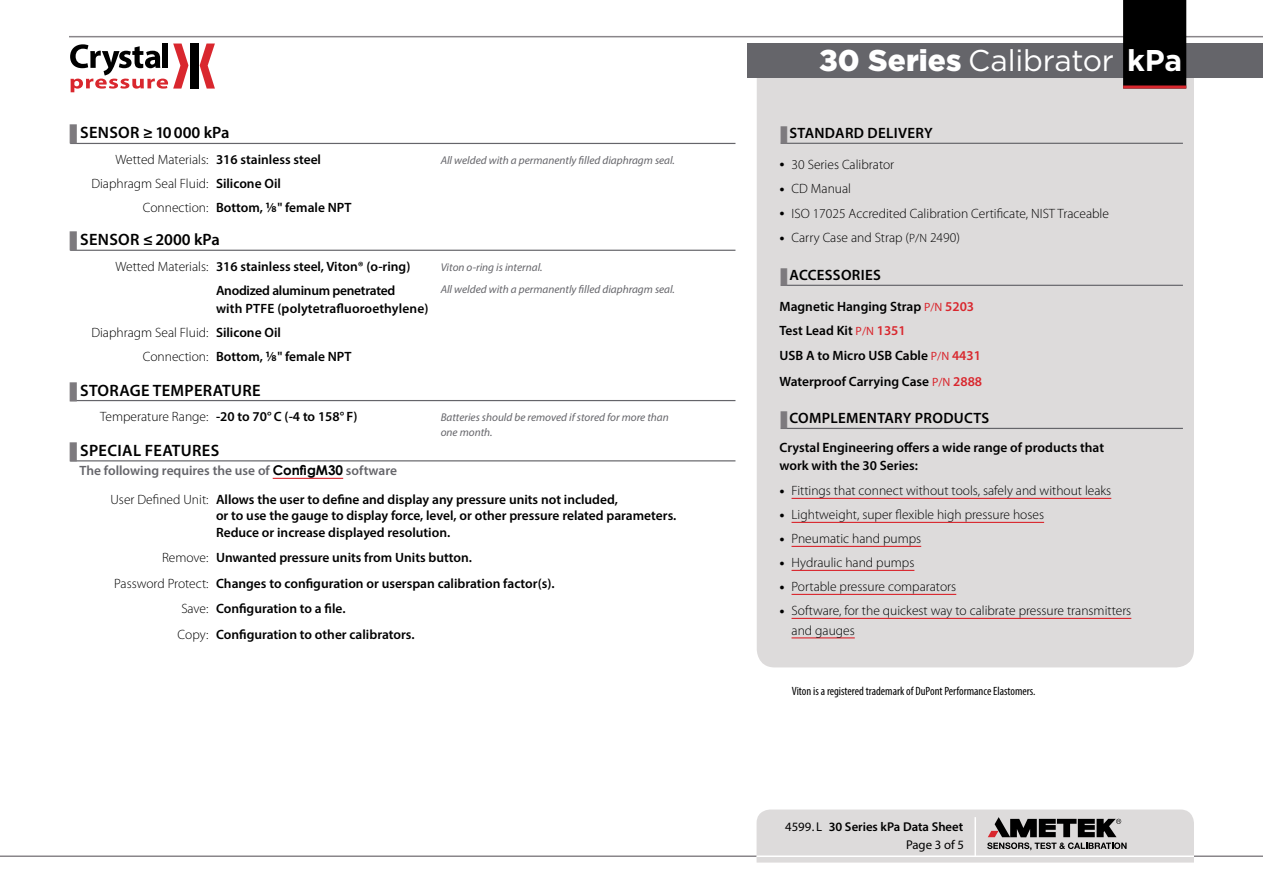
<style>
.page{position:relative;width:1263px;height:893px;background:#fff}
.page>*{position:absolute;margin:0;border:0;box-sizing:border-box;transform-origin:0 0}
.t1{font:30px "Gotham";letter-spacing:-.01em;color:#fff}
.t2{font:600 16.5px "Myriad Pro";letter-spacing:.02em;color:#000}
.t3{font:600 15px "Myriad Pro";letter-spacing:.02em;color:#000}
.t4{font:600 13.5px/24.9px "Myriad Pro";color:#000}
.t5{font:300 13.5px/24px "Myriad Pro";color:#000}
.t6{font:600 13.5px/24px "Myriad Pro";letter-spacing:-.02em;color:#000}
.t7{font:600 12.75px/18.5px "Myriad Pro";color:#000;text-align:right}
.t8{font:condensed 12px "Myriad Pro";color:#000}
.t9{font:italic 11.25px/22.5px "Myriad Pro";color:#65656a}
.s1{font-weight:700}
.s2{font-weight:600}
.s3{font-weight:300}
.s4{font-size:14.25px}
.s5{font-size:15px}
.s6{color:#65656a}
.s7{font-family:"Century Gothic";font-weight:700}
.s8{font-weight:900}
.s9{font-size:21px}
.s10{font-size:12px}
.s11{font-weight:400;font-size:12px;color:#d9272e}
.s12{color:#d9272e}
.s13{font-weight:400}
</style>
<div class="page">
<hr style="left:0;top:855px;width:1263px;height:2px;background:#89868a">
<hr style="left:69px;top:36px;width:1194px;height:1px;background:#89868a">
<div style="left:190px;top:44px;width:8px;height:45px;background:#000"></div>
<svg style="left:200px;top:44px;width:15px;height:45px"></svg>
<svg style="left:70px;top:44px;width:118px;height:48px"></svg>
<svg style="left:756px;top:809px;width:438px;height:54px;background:#cccaca"></svg>
<hr style="left:70px;top:143px;width:665px;height:1px;background:#65656a">
<hr style="left:70px;top:250px;width:665px;height:1px;background:#65656a">
<hr style="left:70px;top:400px;width:665px;height:1px;background:#65656a">
<hr style="left:70px;top:460px;width:665px;height:1px;background:#65656a">
<hr style="left:273px;top:478px;width:70px;height:1px;background:#d9272e">
<div style="left:757px;top:78px;width:437px;height:589px;background:#dddbdb"></div>
<hr style="left:781px;top:143px;width:402px;height:1px;background:#65656a">
<hr style="left:781px;top:285px;width:402px;height:1px;background:#65656a">
<hr style="left:781px;top:428px;width:402px;height:1px;background:#65656a">
<hr style="left:791px;top:498px;width:320px;height:1px;background:#d9272e">
<hr style="left:791px;top:522px;width:253px;height:1px;background:#d9272e">
<hr style="left:791px;top:546px;width:130px;height:1px;background:#d9272e">
<hr style="left:791px;top:570px;width:123px;height:1px;background:#d9272e">
<hr style="left:791px;top:594px;width:165px;height:1px;background:#d9272e">
<hr style="left:791px;top:618px;width:340px;height:1px;background:#d9272e">
<hr style="left:791px;top:637px;width:64px;height:1px;background:#d9272e">
<div style="left:747px;top:44px;width:516px;height:34px;background:#65656a"></div>
<div style="left:1123px;top:0;width:63px;height:89px;background:#000"></div>
<hr style="left:1123px;top:86px;width:63px;height:3px;background:#d9272e">
<svg style="left:70px;top:249px;width:7px;height:2px"></svg>
<svg style="left:781px;top:126px;width:6px;height:18px"></svg>
<svg style="left:781px;top:268px;width:6px;height:17px"></svg>
<svg style="left:781px;top:412px;width:6px;height:16px"></svg>
<p class="t2" style="left:80px;top:122px;width:151px">SENSOR <span class="s1">≥</span> 10000 kPa</p>
<p class="t5" style="left:91px;top:147px;width:231px;text-indent:24px">Wetted Materials: <span class="s2">316 stainless steel<br></span>Diaphragm Seal Fluid: <span class="s2">Silicone Oil</span></p>
<p class="t4" style="left:143px;top:195px;width:210px"><span class="s3">Connection:</span> Bottom, <span class="s4">1</span>⁄<span class="s5">8</span>" female NPT</p>
<p class="t2" style="left:80px;top:229px;width:141px">SENSOR <span class="s1">≤</span> 2000 kPa</p>
<p class="t6" style="left:216px;top:254px;width:196px;text-indent:-101px"><span class="s3">Wetted Materials:</span> 316 stainless steel, Viton® (o-ring)<br>Anodized aluminum penetrated</p>
<p class="t4" style="left:216px;top:295px;width:214px">with PTFE (polytetrafluoroethylene)</p>
<p class="t5" style="left:91px;top:320px;width:191px">Diaphragm Seal Fluid: <span class="s2">Silicone Oil</span></p>
<p class="t4" style="left:143px;top:343px;width:210px"><span class="s3">Connection:</span> Bottom, <span class="s4">1</span>⁄<span class="s5">8</span>" female NPT</p>
<p class="t2" style="left:80px;top:379px;width:182px">STORAGE TEMPERATURE</p>
<p class="t4" style="left:100px;top:404px;width:259px"><span class="s3">Temperature Range:</span> -20 to 70° C (-4 to 158° F)</p>
<p class="t2" style="left:80px;top:440px;width:141px">SPECIAL FEATURES</p>
<p class="t4" style="left:111px;top:456px;width:509px;line-height:28.5px;text-indent:-31px"><span class="s6">The following requires the use of</span> <span class="s7">ConfigM30</span> <span class="s6">software<br></span><span class="s3">User Defined Unit:</span> Allows the user to define and display any pressure units not included,</p>
<p class="t4" style="left:216px;top:507px;width:462px;line-height:16.5px">or to use the gauge to display force, level, or other pressure related parameters.<br>Reduce or increase displayed resolution.</p>
<p class="t4" style="left:162px;top:545px;width:311px"><span class="s3">Remove:</span> Unwanted pressure units from Units button.</p>
<p class="t4" style="left:114px;top:570px;width:442px"><span class="s3">Password Protect:</span> Changes to configuration or userspan calibration factor(s).</p>
<p class="t4" style="left:181px;top:596px;width:166px"><span class="s3">Save:</span> Configuration to a file.</p>
<p class="t4" style="left:178px;top:621px;width:238px"><span class="s3">Copy:</span> Configuration to other calibrators.</p>
<p class="t9" style="left:441px;top:149px;width:236px">All welded with a permanently filled diaphragm seal.</p>
<p class="t9" style="left:441px;top:256px;width:236px">Viton o-ring is internal.<br>All welded with a permanently filled diaphragm seal.</p>
<p class="t9" style="left:441px;top:410px;width:230px;line-height:15px">Batteries should be removed if stored for more than one month.</p>
<h1 class="t1" style="left:819px;top:41px;width:364px"><span class="s8">30 Series</span> Calibrator <span class="s1">kPa</span></h1>
<p class="t3" style="left:789px;top:123px;width:145px">STANDARD DELIVERY</p>
<p class="t5" style="left:779px;top:152px;width:116px"><span class="s9">•</span> 30 Series Calibrator</p>
<p class="t5" style="left:779px;top:177px;width:73px"><span class="s9">•</span> CD Manual</p>
<p class="t5" style="left:779px;top:201px;width:331px"><span class="s9">•</span> ISO 17025 Accredited Calibration Certificate, NIST Traceable</p>
<p class="t5" style="left:779px;top:226px;width:182px"><span class="s9">•</span> Carry Case and Strap (<span class="s10">P/N</span> 2490)</p>
<p class="t3" style="left:789px;top:266px;width:93px">ACCESSORIES</p>
<p class="t4" style="left:779px;top:294px;width:204px">Magnetic Hanging Strap <span class="s11">P/N</span> <span class="s12">5203<br></span>Test Lead Kit <span class="s11">P/N</span> <span class="s12">1351<br></span>USB A to Micro USB Cable <span class="s11">P/N</span> <span class="s12">4431<br></span>Waterproof Carrying Case <span class="s11">P/N</span> <span class="s12">2888</span></p>
<p class="t3" style="left:789px;top:409px;width:201px">COMPLEMENTARY PRODUCTS</p>
<p class="t4" style="left:779px;top:438px;width:326px;line-height:18px">Crystal Engineering offers a wide range of products that work with the 30 Series:</p>
<p class="t5" style="left:779px;top:479px;width:333px"><span class="s9">•</span> Fittings that connect without tools, safely and without leaks</p>
<p class="t5" style="left:779px;top:503px;width:266px"><span class="s9">•</span> Lightweight, super flexible high pressure hoses</p>
<p class="t5" style="left:779px;top:527px;width:143px"><span class="s9">•</span> Pneumatic hand pumps</p>
<p class="t5" style="left:779px;top:551px;width:136px"><span class="s9">•</span> Hydraulic hand pumps</p>
<p class="t5" style="left:779px;top:575px;width:178px"><span class="s9">•</span> Portable pressure comparators</p>
<p class="t5" style="left:791px;top:601px;width:341px;line-height:19.5px;text-indent:-12px"><span class="s9">•</span> Software, for the quickest way to calibrate pressure transmitters and gauges</p>
<p class="t8" style="left:792px;top:684px;width:245px">Viton is a registered trademark of DuPont Performance Elastomers.</p>
<p class="t7" style="left:785px;top:817px;width:180px"><span class="s13">4599. L</span> 30 Series kPa Data Sheet<br><span class="s13">Page 3 of 5</span></p>
</div>
